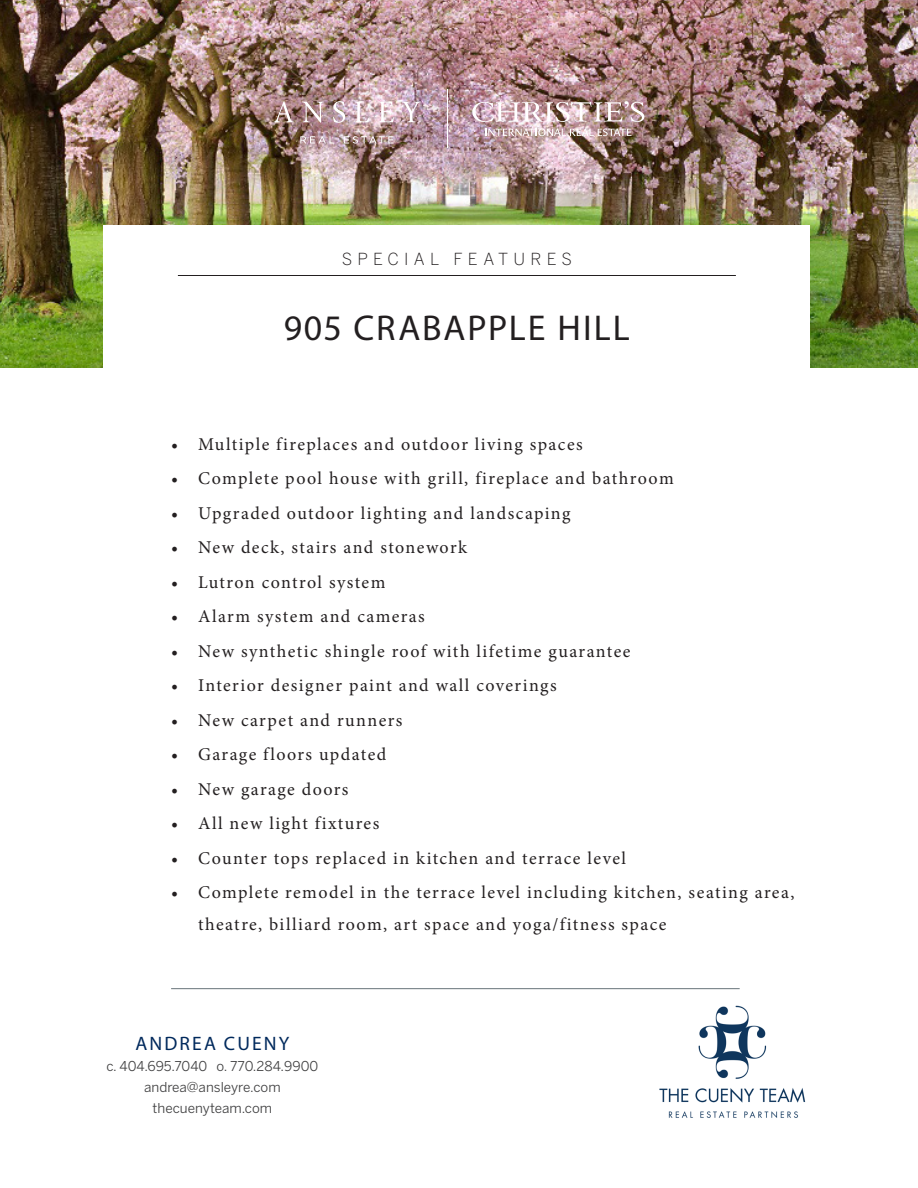
<style>
.page{position:relative;width:918px;height:1188px;background:#fff}
.page>*{position:absolute;margin:0;border:0;box-sizing:border-box;transform-origin:0 0}
.t1{font:36px "Myriad Pro";letter-spacing:.055em;color:#231f20}
.t2{font:19.5px "Myriad Pro";letter-spacing:.11em;color:#00295c}
.t3{font:18px/31.5px "Minion Pro";letter-spacing:.08em;color:#231f20}
.Header_Description{font:300 16.5px "Benton Sans";letter-spacing:.315em;color:#231f20}
.t4{font:13.5px/21px "Benton Sans";color:#3e3e3f;text-align:center}
</style>
<div class="page">
<img style="left:0;top:0;width:918px;height:367px">
<div style="left:104px;top:225px;width:706px;height:767px;background:#fff"></div>
<hr style="left:178px;top:275px;width:558px;height:1px;background:#231f20">
<img style="left:659px;top:1005px;width:147px;height:113px">
<hr style="left:171px;top:988px;width:569px;height:1px;background:#687379">
<img style="left:472px;top:101px;width:172px;height:21px">
<svg style="left:485px;top:129px;width:146px;height:7px"></svg>
<svg style="left:274px;top:101px;width:20px;height:21px"></svg>
<svg style="left:302px;top:102px;width:22px;height:21px"></svg>
<svg style="left:333px;top:101px;width:12px;height:22px"></svg>
<svg style="left:355px;top:102px;width:14px;height:20px"></svg>
<svg style="left:378px;top:102px;width:16px;height:20px"></svg>
<svg style="left:402px;top:102px;width:19px;height:20px"></svg>
<svg style="left:300px;top:136px;width:34px;height:7px"></svg>
<svg style="left:344px;top:136px;width:50px;height:8px"></svg>
<hr style="left:448px;top:89px;width:1px;height:59px;background:#fff">
<p class="Header_Description" style="left:342px;top:249px;width:232px">SPECIAL FEATURES</p>
<p class="t1" style="left:284px;top:305px;width:348px">905 CRABAPPLE HILL</p>
<p class="t3" style="left:171px;top:428px;width:413px">• Multiple fireplaces and outdoor living spaces</p>
<p class="t3" style="left:171px;top:463px;width:504px">• Complete pool house with grill, fireplace and bathroom</p>
<p class="t3" style="left:171px;top:497px;width:401px">• Upgraded outdoor lighting and landscaping</p>
<p class="t3" style="left:171px;top:532px;width:297px">• New deck, stairs and stonework</p>
<p class="t3" style="left:171px;top:566px;width:216px">• Lutron control system</p>
<p class="t3" style="left:171px;top:601px;width:255px">• Alarm system and cameras</p>
<p class="t3" style="left:171px;top:635px;width:461px">• New synthetic shingle roof with lifetime guarantee</p>
<p class="t3" style="left:171px;top:670px;width:387px">• Interior designer paint and wall coverings</p>
<p class="t3" style="left:171px;top:704px;width:233px">• New carpet and runners</p>
<p class="t3" style="left:171px;top:739px;width:217px">• Garage floors updated</p>
<p class="t3" style="left:171px;top:773px;width:179px">• New garage doors</p>
<p class="t3" style="left:171px;top:808px;width:210px">• All new light fixtures</p>
<p class="t3" style="left:171px;top:842px;width:456px">• Counter tops replaced in kitchen and terrace level</p>
<p class="t3" style="left:198px;top:877px;width:598px;text-indent:-27px">• Complete remodel in the terrace level including kitchen, seating area, theatre, billiard room, art space and yoga/fitness space</p>
<p class="t2" style="left:135px;top:1031px;width:155px">ANDREA CUENY</p>
<p class="t4" style="left:106px;top:1055px;width:213px">c. 404.695.7040 o. 770.284.9900</p>
<p class="t4" style="left:144px;top:1076px;width:138px">andrea@ansleyre.com thecuenyteam.com</p>
</div>
